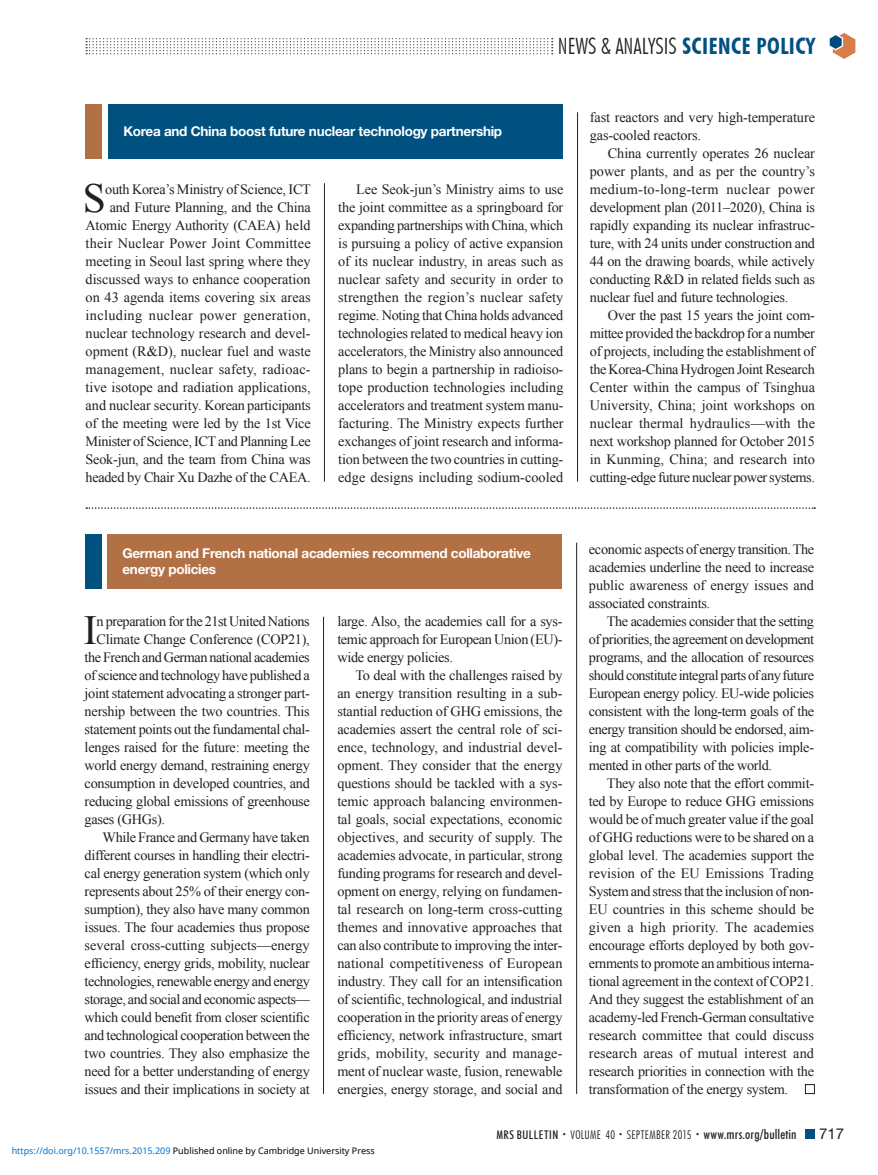
<style>
.page{position:relative;width:878px;height:1175px;background:#fff}
.page>*{position:absolute;margin:0;border:0;box-sizing:border-box;transform-origin:0 0}
.t1{font:41.4px "Times New Roman";color:#231f20}
.t2{font:300 condensed 22.5px "Futura BT";color:#231f20}
.t3{font:15px "Helvetica Neue LT Std";color:#231f20}
.t4{font:14.25px/18px "Times New Roman";letter-spacing:-.02em;color:#231f20;text-align:justify}
.t5{font:14.25px/18px "Times New Roman";color:#231f20;text-align:right}
.t6{font:700 13.5px/16.5px "Helvetica Neue LT Std";letter-spacing:-.02em;color:#fff}
.t7{font:300 condensed 12px "Futura BT";letter-spacing:.03em;color:#231f20}
.t8{font:9px "Noto Sans";color:#000}
.s1{font-weight:700;color:#005080}
.s2{color:#0172cf}
.s3{font-weight:500}
.s4{font-size:7.5px}
.s5{font-weight:500;font-size:13.5px}
</style>
<div class="page">
<div style="left:805px;top:1130px;width:9px;height:8px;background:#005080"></div>
<svg style="left:86px;top:38px;width:466px;height:16px"></svg>
<svg style="left:829px;top:33px;width:26px;height:26px"></svg>
<div style="left:108px;top:104px;width:455px;height:54px;background:#005080"></div>
<div style="left:86px;top:104px;width:16px;height:54px;background:#b27145"></div>
<hr style="left:324px;top:183px;width:1px;height:299px;background:#231f20">
<hr style="left:577px;top:112px;width:1px;height:370px;background:#231f20">
<svg style="left:86px;top:507px;width:729px;height:2px"></svg>
<div style="left:107px;top:534px;width:455px;height:54px;background:#b27145"></div>
<div style="left:85px;top:534px;width:16px;height:54px;background:#005080"></div>
<hr style="left:323px;top:616px;width:1px;height:478px;background:#231f20">
<hr style="left:576px;top:542px;width:1px;height:552px;background:#231f20">
<div style="left:805px;top:1084px;width:9px;height:10px;border:1px solid #231f20"></div>
<h2 class="t2" style="left:557px;top:32px;width:258px">NEWS &amp; ANALYSIS <span class="s1">SCIENCE POLICY</span></h2>
<p class="t6" style="left:123px;top:124px;width:380px">Korea and China boost future nuclear technology partnership</p>
<h1 class="t1" style="left:83px;top:175px;width:25px">S</h1>
<p class="t5" style="left:85px;top:180px;width:227px">outh Korea’s Ministry of Science, ICT and Future Planning, and the China Atomic Energy Authority (CAEA) held their Nuclear Power Joint Committee meeting in Seoul last spring where they discussed ways to enhance cooperation on 43 agenda items covering six areas including nuclear power generation, nuclear technology research and devel&shy;opment (R&amp;D), nuclear fuel and waste management, nuclear safety, radioac&shy;tive isotope and radiation applications, and nuclear security. Korean participants of the meeting were led by the 1st Vice Minister of Science, ICT and Planning Lee Seok-jun, and the team from China was headed by Chair Xu Dazhe of the CAEA.</p>
<p class="t4" style="left:338px;top:180px;width:227px;text-indent:18px">Lee Seok-jun’s Ministry aims to use the joint committee as a springboard for expanding partnerships with China, which is pursuing a policy of active expansion of its nuclear industry, in areas such as nuclear safety and security in order to strengthen the region’s nuclear safety regime. Noting that China holds advanced technologies related to medical heavy ion accelerators, the Ministry also announced plans to begin a partnership in radioiso&shy;tope production technologies including accelerators and treatment system manu&shy;facturing. The Ministry expects further exchanges of joint research and informa&shy;tion between the two countries in cutting&shy;edge designs including sodium-cooled</p>
<p class="t6" style="left:122px;top:546px;width:410px">German and French national academies recommend collaborative energy policies</p>
<h1 class="t1" style="left:84px;top:607px;width:15px">I</h1>
<p class="t4" style="left:97px;top:612px;width:215px">n preparation for the 21st United Nations</p>
<p class="t4" style="left:97px;top:630px;width:215px">Climate Change Conference (COP21),</p>
<p class="t4" style="left:85px;top:648px;width:227px">the French and German national academies</p>
<p class="t4" style="left:85px;top:666px;width:227px">of science and technology have published a</p>
<p class="t4" style="left:85px;top:684px;width:227px">joint statement advocating a stronger part-</p>
<p class="t4" style="left:85px;top:702px;width:226px">nership between the two countries. This</p>
<p class="t4" style="left:85px;top:720px;width:227px">statement points out the fundamental chal-</p>
<p class="t4" style="left:85px;top:738px;width:227px">lenges raised for the future: meeting the</p>
<p class="t4" style="left:85px;top:756px;width:227px">world energy demand, restraining energy</p>
<p class="t4" style="left:85px;top:774px;width:227px">consumption in developed countries, and</p>
<p class="t4" style="left:85px;top:792px;width:227px">reducing global emissions of greenhouse</p>
<p class="t4" style="left:85px;top:810px;width:82px">gases (GHGs).</p>
<p class="t4" style="left:103px;top:828px;width:209px">While France and Germany have taken</p>
<p class="t4" style="left:85px;top:846px;width:227px">different courses in handling their electri-</p>
<p class="t4" style="left:85px;top:864px;width:227px">cal energy generation system (which only</p>
<p class="t4" style="left:85px;top:882px;width:227px">represents about 25% of their energy con-</p>
<p class="t4" style="left:85px;top:900px;width:227px">sumption), they also have many common</p>
<p class="t4" style="left:85px;top:918px;width:227px">issues. The four academies thus propose</p>
<p class="t5" style="left:85px;top:936px;width:226px">several cross-cutting subjects—energy</p>
<p class="t4" style="left:85px;top:954px;width:227px">efficiency, energy grids, mobility, nuclear</p>
<p class="t4" style="left:85px;top:972px;width:227px">technologies, renewable energy and energy</p>
<p class="t4" style="left:85px;top:990px;width:227px">storage, and social and economic aspects—</p>
<p class="t4" style="left:85px;top:1008px;width:227px">which could benefit from closer scientific</p>
<p class="t4" style="left:85px;top:1026px;width:227px">and technological cooperation between the</p>
<p class="t4" style="left:85px;top:1044px;width:227px">two countries. They also emphasize the</p>
<p class="t4" style="left:85px;top:1062px;width:227px">need for a better understanding of energy</p>
<p class="t4" style="left:85px;top:1080px;width:227px">issues and their implications in society at</p>
<p class="t4" style="left:337px;top:612px;width:227px">large. Also, the academies call for a sys&shy;temic approach for European Union (EU)- wide energy policies.</p>
<p class="t4" style="left:337px;top:666px;width:227px;text-indent:18px">To deal with the challenges raised by an energy transition resulting in a sub&shy;stantial reduction of GHG emissions, the academies assert the central role of sci&shy;ence, technology, and industrial devel&shy;opment. They consider that the energy questions should be tackled with a sys&shy;temic approach balancing environmen&shy;tal goals, social expectations, economic objectives, and security of supply. The academies advocate, in particular, strong funding programs for research and devel&shy;opment on energy, relying on fundamen&shy;tal research on long-term cross-cutting themes and innovative approaches that can also contribute to improving the inter&shy;national competitiveness of European industry. They call for an intensification of scientific, technological, and industrial cooperation in the priority areas of energy efficiency, network infrastructure, smart grids, mobility, security and manage&shy;ment of nuclear waste, fusion, renewable energies, energy storage, and social and</p>
<p class="t4" style="left:590px;top:108px;width:227px">fast reactors and very high-temperature gas-cooled reactors.</p>
<p class="t4" style="left:590px;top:144px;width:227px;text-indent:18px">China currently operates 26 nuclear power plants, and as per the country’s medium-to-long-term nuclear power development plan (2011–2020), China is rapidly expanding its nuclear infrastruc&shy;ture, with 24 units under construction and 44 on the drawing boards, while actively conducting R&amp;D in related fields such as nuclear fuel and future technologies.</p>
<p class="t4" style="left:590px;top:306px;width:227px;text-indent:18px">Over the past 15 years the joint com&shy;mittee provided the backdrop for a number of projects, including the establishment of the Korea-China Hydrogen Joint Research Center within the campus of Tsinghua University, China; joint workshops on nuclear thermal hydraulics—with the next workshop planned for October 2015 in Kunming, China; and research into cutting-edge future nuclear power systems.</p>
<p class="t4" style="left:589px;top:540px;width:227px">economic aspects of energy transition. The academies underline the need to increase public awareness of energy issues and associated constraints.</p>
<p class="t4" style="left:589px;top:612px;width:227px;text-indent:18px">The academies consider that the setting of priorities, the agreement on development programs, and the allocation of resources should constitute integral parts of any future European energy policy. EU-wide policies consistent with the long-term goals of the energy transition should be endorsed, aim&shy;ing at compatibility with policies imple&shy;mented in other parts of the world.</p>
<p class="t4" style="left:589px;top:774px;width:227px;text-indent:18px">They also note that the effort commit&shy;ted by Europe to reduce GHG emissions would be of much greater value if the goal of GHG reductions were to be shared on a global level. The academies support the revision of the EU Emissions Trading System and stress that the inclusion of non-EU countries in this scheme should be given a high priority. The academies encourage efforts deployed by both gov&shy;ernments to promote an ambitious interna&shy;tional agreement in the context of COP21.<br>And they suggest the establishment of an academy-led French-German consultative research committee that could discuss research areas of mutual interest and research priorities in connection with the transformation of the energy system.</p>
<p class="t8" style="left:12px;top:1143px;width:364px"><span class="s2">https://doi.org/10.1557/mrs.2015.209</span> Published online by Cambridge University Press</p>
<p class="t7" style="left:496px;top:1127px;width:302px"><span class="s3">MRS BULLETIN</span> <span class="s4">•</span> VOLUME 40 <span class="s4">•</span> SEPTEMBER 2015 <span class="s4">•</span> <span class="s5">www.mrs.org/bulletin</span></p>
<p class="t3" style="left:819px;top:1128px;width:27px">717</p>
</div>
